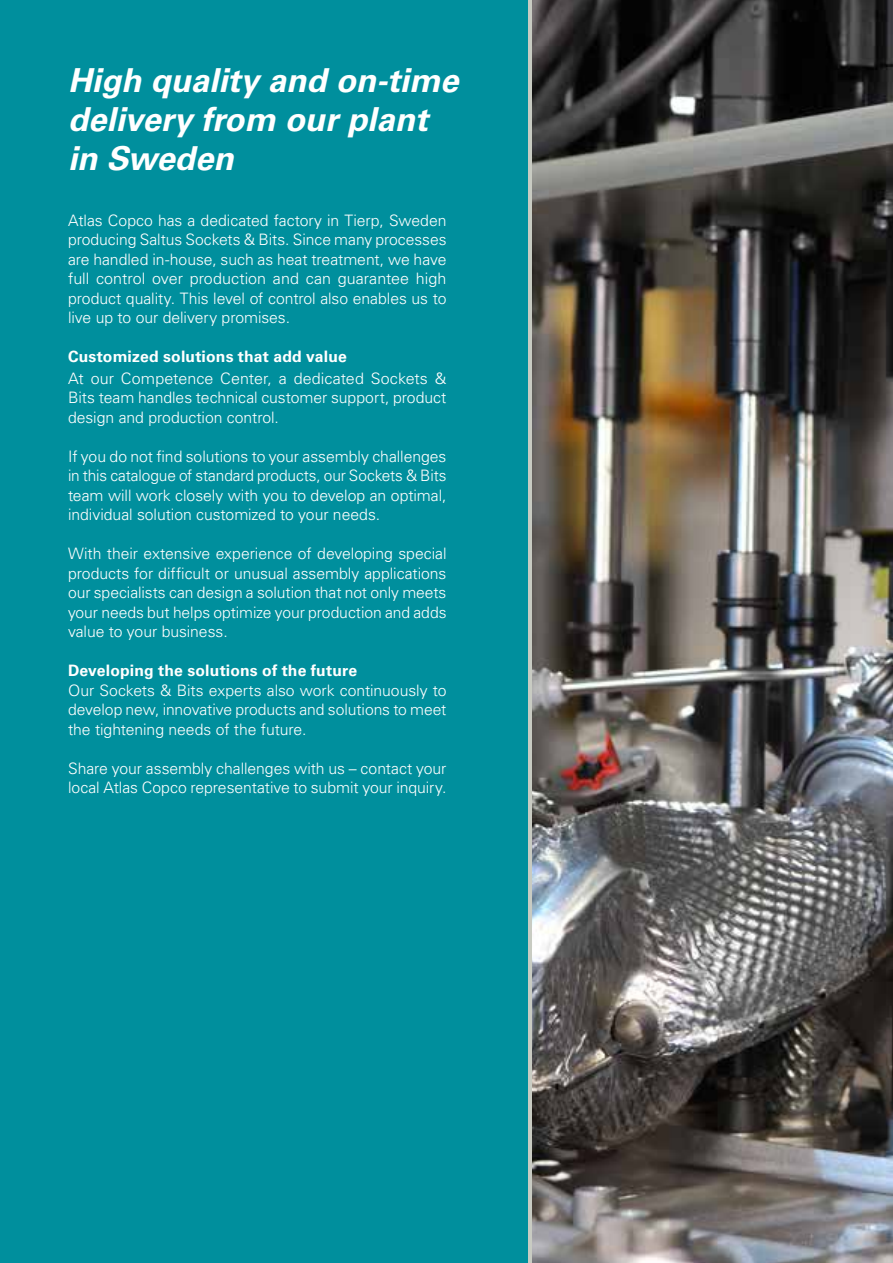
<style>
.page{position:relative;width:893px;height:1263px;background:#fff}
.page>*{position:absolute;margin:0;border:0;box-sizing:border-box;transform-origin:0 0}
.t1{font:italic 700 33px/39px "Univers LT Std";color:#fff}
.t2{font:300 15.75px/19.5px "Univers LT Std";letter-spacing:-.005em;color:#fff;text-align:justify}
.t3{font:700 15.75px "Univers LT Std";letter-spacing:.01em;color:#fff}
</style>
<div class="page">
<img style="left:531px;top:0;width:362px;height:1263px">
<div style="left:0;top:0;width:527px;height:1263px;background:#008f9d"></div>
<h1 class="t1" style="left:68px;top:61px;width:392px">High quality and on-time delivery from our plant in Sweden</h1>
<p class="t2" style="left:68px;top:210px;width:380px">Atlas Copco has a dedicated factory in Tierp, Sweden producing Saltus Sockets &amp; Bits. Since many processes are handled in-house, such as heat treatment, we have full control over production and can guarantee high product quality. This level of control also enables us to live up to our delivery promises.</p>
<p class="t3" style="left:68px;top:347px;width:280px">Customized solutions that add value</p>
<p class="t2" style="left:68px;top:368px;width:380px">At our Competence Center, a dedicated Sockets &amp; Bits team handles technical customer support, product design and production control.</p>
<p class="t2" style="left:68px;top:446px;width:380px">If you do not find solutions to your assembly challenges in this catalogue of standard products, our Sockets &amp; Bits team will work closely with you to develop an optimal, individual solution customized to your needs.</p>
<p class="t2" style="left:68px;top:544px;width:380px">With their extensive experience of developing special products for difficult or unusual assembly applications our specialists can design a solution that not only meets your needs but helps optimize your production and adds value to your business.</p>
<p class="t3" style="left:68px;top:662px;width:291px">Developing the solutions of the future</p>
<p class="t2" style="left:68px;top:680px;width:380px">Our Sockets &amp; Bits experts also work continuously to develop new, innovative products and solutions to meet the tightening needs of the future.</p>
<p class="t2" style="left:68px;top:758px;width:380px">Share your assembly challenges with us – contact your local Atlas Copco representative to submit your inquiry.</p>
</div>
